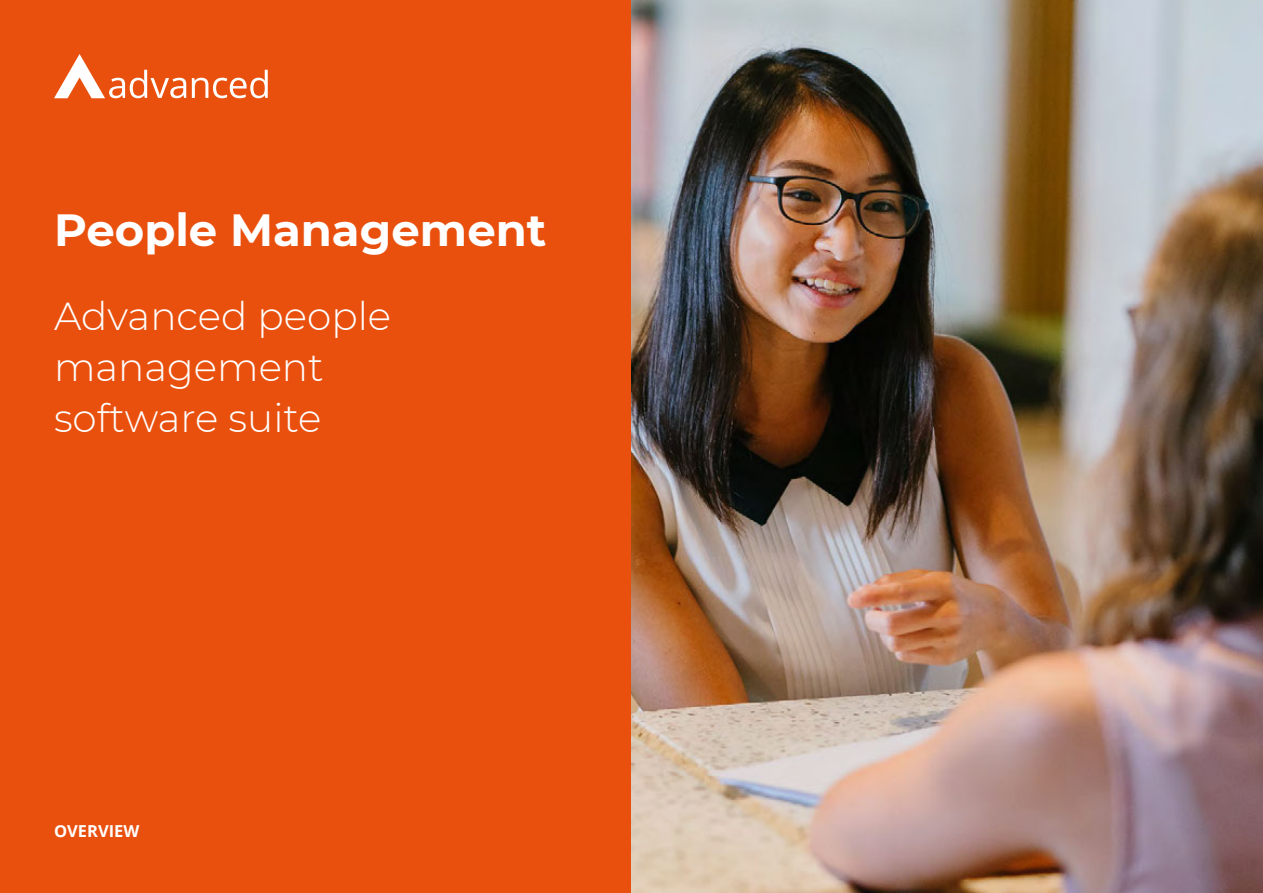
<style>
.page{position:relative;width:1263px;height:893px;background:#fff}
.page>*{position:absolute;margin:0;border:0;box-sizing:border-box;transform-origin:0 0}
.t1{font:700 45px "Montserrat";color:#fff}
.t2{font:300 39px/51px "Montserrat";color:#fff}
.t3{font:700 16.5px "Open Sans";color:#fff}
</style>
<div class="page">
<div style="left:0;top:0;width:661px;height:893px;background:#e9500e"></div>
<svg style="left:192px;top:70px;width:76px;height:28px"></svg>
<svg style="left:54px;top:54px;width:132px;height:44px"></svg>
<img style="left:631px;top:0;width:632px;height:892px">
<p class="t1" style="left:54px;top:197px;width:494px">People Management</p>
<p class="t2" style="left:54px;top:289px;width:339px">Advanced people management software suite</p>
<p class="t3" style="left:54px;top:819px;width:87px">OVERVIEW</p>
</div>
